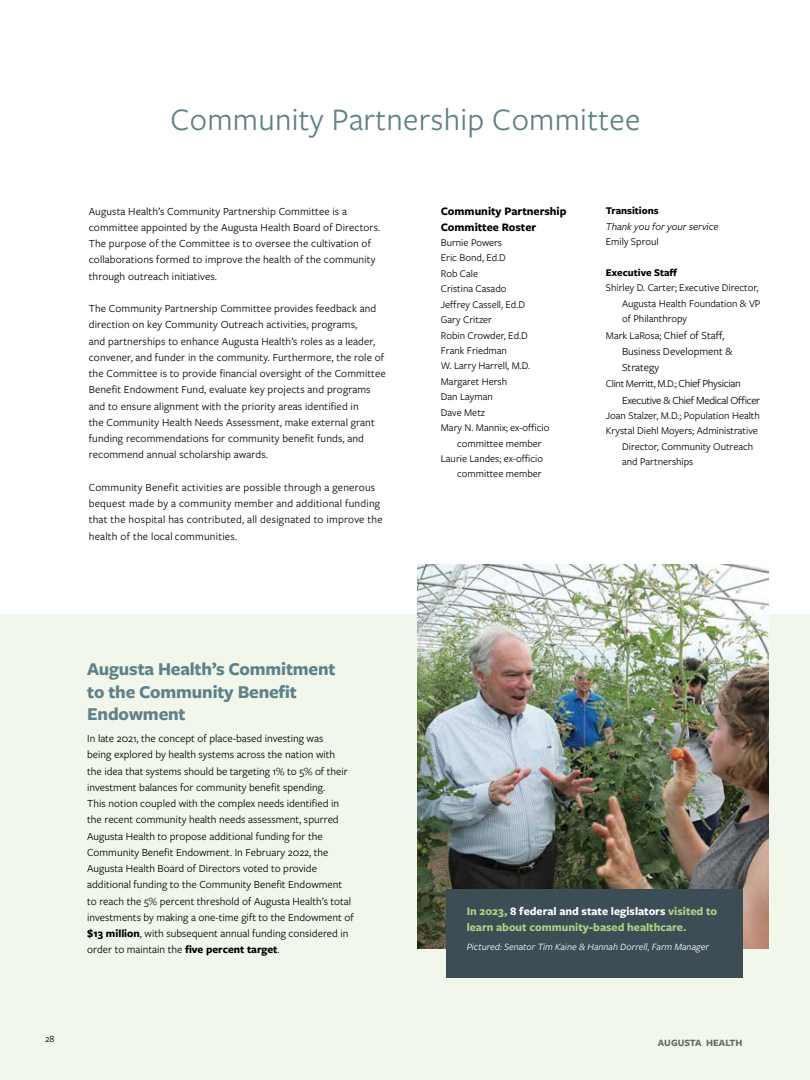
<style>
.page{position:relative;width:810px;height:1080px;background:#fff}
.page>*{position:absolute;margin:0;border:0;box-sizing:border-box;transform-origin:0 0}
.t1{font:32.5px "Freight Sans Pro";letter-spacing:.01em;color:#5e818a}
.t2{font:700 18.75px/22.5px "Freight Sans Pro";letter-spacing:-.01em;color:#5e818a}
.t3{font:700 11.88px/15.4px "Freight Sans Pro";color:#a8d383}
.t4{font:700 11.88px/15.4px "Freight Sans Pro";color:#000}
.t5{font:11.25px/16.2px "Freight Sans Pro";letter-spacing:.01em;color:#000}
.t6{font:11.25px "Freight Sans Pro";letter-spacing:-.03em;color:#000}
.t7{font:10.75px/15.4px "Freight Sans Pro";color:#000}
.t8{font:10.75px "Freight Sans Pro";letter-spacing:-.03em;color:#000}
.t9{font:700 10.75px "Freight Sans Pro";color:#000}
.t10{font:italic 10.75px "Freight Sans Pro";color:#000}
.t11{font:italic 10px "Freight Sans Pro";color:#fff}
.t12{font:700 10px "Freight Sans Pro";color:#6d6e71}
.t13{font:10px "Freight Sans Pro";color:#000}
.s1{font-size:10.75px}
.s2{font-size:11.25px}
.s3{font-weight:700}
.s4{color:#fff}
</style>
<div class="page">
<div style="left:0;top:614px;width:810px;height:466px;background:#f1f8eb"></div>
<img style="left:418px;top:564px;width:351px;height:385px">
<div style="left:446px;top:890px;width:296px;height:88px;background:#3d4d55"></div>
<h1 class="t1" style="left:170px;top:97px;width:471px">Community Partnership Committee</h1>
<p class="t5" style="left:89px;top:202px;width:293px">Augusta Health’s Community Partnership Committee is a committee appointed by the Augusta Health Board of Directors.<br>The purpose of the Committee is to oversee the cultivation of collaborations formed to improve the health of the community through outreach initiatives.</p>
<p class="t5" style="left:89px;top:300px;width:298px">The Community Partnership Committee provides feedback and direction on key Community Outreach activities, programs,<br>and partnerships to enhance Augusta Health’s roles as a leader, convener, and funder in the community. Furthermore, the role of the Committee is to provide financial oversight of the Committee Benefit Endowment Fund, evaluate key projects and programs and to ensure alignment with the priority areas identified in<br>the Community Health Needs Assessment, make external grant funding recommendations for community benefit funds, and recommend annual scholarship awards.</p>
<p class="t5" style="left:89px;top:479px;width:295px">Community Benefit activities are possible through a generous bequest made by a community member and additional funding that the hospital has contributed, all designated to improve the health of the local communities.</p>
<p class="t4" style="left:441px;top:203px;width:127px">Community Partnership<br>Committee Roster</p>
<p class="t7" style="left:441px;top:234px;width:63px">Burnie Powers</p>
<p class="t7" style="left:441px;top:250px;width:67px">Eric Bond, Ed.D</p>
<p class="t7" style="left:441px;top:265px;width:39px">Rob Cale</p>
<p class="t7" style="left:441px;top:281px;width:67px">Cristina Casado</p>
<p class="t7" style="left:441px;top:296px;width:86px">Jeffrey Cassell, Ed.D</p>
<p class="t7" style="left:441px;top:311px;width:53px">Gary Critzer</p>
<p class="t7" style="left:441px;top:327px;width:89px">Robin Crowder, Ed.D</p>
<p class="t7" style="left:441px;top:342px;width:68px">Frank Friedman</p>
<p class="t7" style="left:441px;top:358px;width:91px">W. Larry Harrell, M.D.</p>
<p class="t7" style="left:441px;top:373px;width:68px">Margaret Hersh</p>
<p class="t7" style="left:441px;top:389px;width:53px">Dan Layman</p>
<p class="t7" style="left:441px;top:404px;width:46px">Dave Metz</p>
<p class="t7" style="left:441px;top:420px;width:110px">Mary N. Mannix; ex-officio</p>
<p class="t7" style="left:457px;top:435px;width:86px">committee member</p>
<p class="t7" style="left:441px;top:450px;width:104px">Laurie Landes; ex-officio</p>
<p class="t7" style="left:457px;top:466px;width:86px">committee member</p>
<p class="t9" style="left:606px;top:203px;width:54px">Transitions</p>
<p class="t10" style="left:606px;top:219px;width:114px">Thank you for your service</p>
<p class="t7" style="left:606px;top:234px;width:54px">Emily Sproul</p>
<p class="t9" style="left:606px;top:265px;width:73px">Executive Staff</p>
<p class="t7" style="left:622px;top:280px;width:140px;text-indent:-16px">Shirley D. Carter; Executive Director,<br>Augusta Health Foundation &amp; VP of Philanthropy</p>
<p class="t5" style="left:622px;top:326px;width:112px;text-indent:-16px"><span class="s1">Mark LaRosa;</span> Chief of Staff,<br>Business Development &amp;<br>Strategy</p>
<p class="t8" style="left:606px;top:377px;width:136px">Clint Merritt, M.D.; <span class="s2">Chief Physician</span></p>
<p class="t6" style="left:622px;top:392px;width:140px">Executive &amp; Chief Medical Officer</p>
<p class="t7" style="left:606px;top:407px;width:155px">Joan Stalzer, M.D.; Population Health</p>
<p class="t7" style="left:606px;top:423px;width:153px">Krystal Diehl Moyers; Administrative</p>
<p class="t7" style="left:622px;top:438px;width:133px">Director, Community Outreach</p>
<p class="t7" style="left:622px;top:454px;width:73px">and Partnerships</p>
<p class="t13" style="left:45px;top:1032px;width:11px">28</p>
<h2 class="t2" style="left:87px;top:657px;width:250px">Augusta Health’s Commitment to the Community Benefit<br>Endowment</h2>
<p class="t5" style="left:87px;top:730px;width:268px">In late 2021, the concept of place-based investing was<br>being explored by health systems across the nation with<br>the idea that systems should be targeting 1% to 5% of their investment balances for community benefit spending.<br>This notion coupled with the complex needs identified in the recent community health needs assessment, spurred Augusta Health to propose additional funding for the Community Benefit Endowment. In February 2022, the Augusta Health Board of Directors voted to provide additional funding to the Community Benefit Endowment to reach the 5% percent threshold of Augusta Health’s total investments by making a one-time gift to the Endowment of <span class="s3">$13 million</span>, with subsequent annual funding considered in order to maintain the <span class="s3">five percent target</span>.</p>
<p class="t3" style="left:467px;top:903px;width:252px">In 2023, <span class="s4">8 federal and state legislators</span> visited to learn about community-based healthcare.</p>
<p class="t11" style="left:467px;top:940px;width:244px">Pictured: Senator Tim Kaine &amp; Hannah Dorrell, Farm Manager</p>
<p class="t12" style="left:658px;top:1036px;width:86px">AUGUSTA HEALTH</p>
</div>
